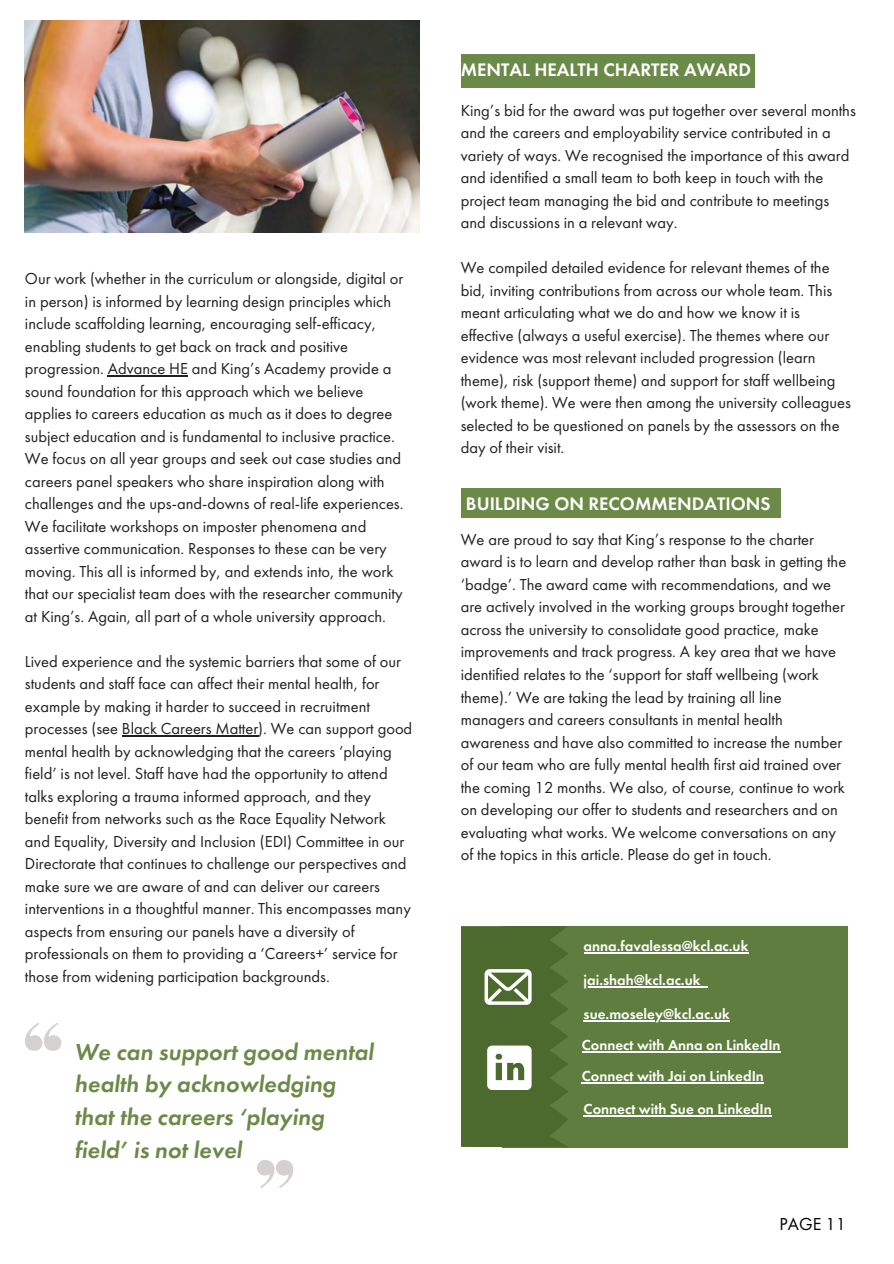
<style>
.page{position:relative;width:894px;height:1264px;background:#fff}
.page>*{position:absolute;margin:0;border:0;box-sizing:border-box;transform-origin:0 0}
.t1{font:italic 600 24px/32.7px "Futura PT";color:#6b8a48}
.t2{font:600 18.75px "Futura PT";color:#fff}
.t3{font:18px "Futura PT";color:#000}
.t4{font:16.5px/22.5px "Futura PT";color:#231f20}
.t5{font:600 15px "Futura PT";color:#fff}
</style>
<div class="page">
<div style="left:460px;top:54px;width:294px;height:34px;background:#6b8a48"></div>
<div style="left:460px;top:488px;width:320px;height:29px;background:#6b8a48"></div>
<svg style="left:257px;top:1160px;width:36px;height:27px"></svg>
<svg style="left:25px;top:1023px;width:36px;height:27px"></svg>
<div style="left:502px;top:926px;width:345px;height:221px;background:#5f7d3e"></div>
<svg style="left:461px;top:926px;width:107px;height:221px;background:#5f7a44"></svg>
<img style="left:25px;top:21px;width:394px;height:212px">
<hr style="left:108px;top:375px;width:80px;height:1px;background:#231f20">
<hr style="left:122px;top:735px;width:136px;height:1px;background:#231f20">
<hr style="left:581px;top:1050px;width:199px;height:2px;background:#fff">
<hr style="left:583px;top:952px;width:165px;height:1px;background:#fff">
<hr style="left:583px;top:986px;width:117px;height:1px;background:#fff">
<hr style="left:581px;top:1082px;width:182px;height:1px;background:#fff">
<hr style="left:583px;top:1115px;width:188px;height:1px;background:#fff">
<hr style="left:583px;top:1020px;width:146px;height:1px;background:#fff">
<p class="t4" style="left:25px;top:267px;width:380px">Our work (whether in the curriculum or alongside, digital or in person) is informed by learning design principles which include scaffolding learning, encouraging self-efficacy, enabling students to get back on track and positive progression. Advance HE and King’s Academy provide a sound foundation for this approach which we believe applies to careers education as much as it does to degree subject education and is fundamental to inclusive practice.<br>We focus on all year groups and seek out case studies and careers panel speakers who share inspiration along with challenges and the ups-and-downs of real-life experiences.<br>We facilitate workshops on imposter phenomena and assertive communication. Responses to these can be very moving. This all is informed by, and extends into, the work that our specialist team does with the researcher community at King’s. Again, all part of a whole university approach.</p>
<p class="t4" style="left:25px;top:650px;width:389px">Lived experience and the systemic barriers that some of our students and staff face can affect their mental health, for example by making it harder to succeed in recruitment processes (see Black Careers Matter). We can support good mental health by acknowledging that the careers ‘playing field’ is not level. Staff have had the opportunity to attend talks exploring a trauma informed approach, and they benefit from networks such as the Race Equality Network and Equality, Diversity and Inclusion (EDI) Committee in our Directorate that continues to challenge our perspectives and make sure we are aware of and can deliver our careers interventions in a thoughtful manner. This encompasses many aspects from ensuring our panels have a diversity of professionals on them to providing a ‘Careers+’ service for those from widening participation backgrounds.</p>
<p class="t1" style="left:74px;top:1035px;width:300px">We can support good mental health by acknowledging that the careers ‘playing field’ is not level</p>
<p class="t2" style="left:460px;top:58px;width:292px">MENTAL HEALTH CHARTER AWARD</p>
<h1 class="t4" style="left:460px;top:99px;width:396px">King’s bid for the award was put together over several months and the careers and employability service contributed in a variety of ways. We recognised the importance of this award and identified a small team to both keep in touch with the project team managing the bid and contribute to meetings and discussions in a relevant way.</h1>
<p class="t4" style="left:460px;top:256px;width:391px">We compiled detailed evidence for relevant themes of the bid, inviting contributions from across our whole team. This meant articulating what we do and how we know it is effective (always a useful exercise). The themes where our evidence was most relevant included progression (learn theme), risk (support theme) and support for staff wellbeing (work theme). We were then among the university colleagues selected to be questioned on panels by the assessors on the day of their visit.</p>
<h2 class="t2" style="left:466px;top:491px;width:306px">BUILDING ON RECOMMENDATIONS</h2>
<p class="t4" style="left:460px;top:528px;width:387px">We are proud to say that King’s response to the charter award is to learn and develop rather than bask in getting the ‘badge’. The award came with recommendations, and we are actively involved in the working groups brought together across the university to consolidate good practice, make improvements and track progress. A key area that we have identified relates to the ‘support for staff wellbeing (work theme).’ We are taking the lead by training all line managers and careers consultants in mental health awareness and have also committed to increase the number of our team who are fully mental health first aid trained over the coming 12 months. We also, of course, continue to work on developing our offer to students and researchers and on evaluating what works. We welcome conversations on any of the topics in this article. Please do get in touch.</p>
<p class="t5" style="left:583px;top:936px;width:166px">anna.favalessa@kcl.ac.uk</p>
<h2 class="t5" style="left:583px;top:970px;width:118px">jai.shah@kcl.ac.uk</h2>
<h4 class="t5" style="left:583px;top:1004px;width:148px">sue.moseley@kcl.ac.uk</h4>
<p class="t5" style="left:581px;top:1035px;width:200px">Connect with Anna on LinkedIn</p>
<p class="t5" style="left:581px;top:1066px;width:183px">Connect with Jai on LinkedIn</p>
<p class="t5" style="left:583px;top:1099px;width:189px">Connect with Sue on LinkedIn</p>
<h4 class="t3" style="left:779px;top:1211px;width:68px">PAGE 11</h4>
</div>
